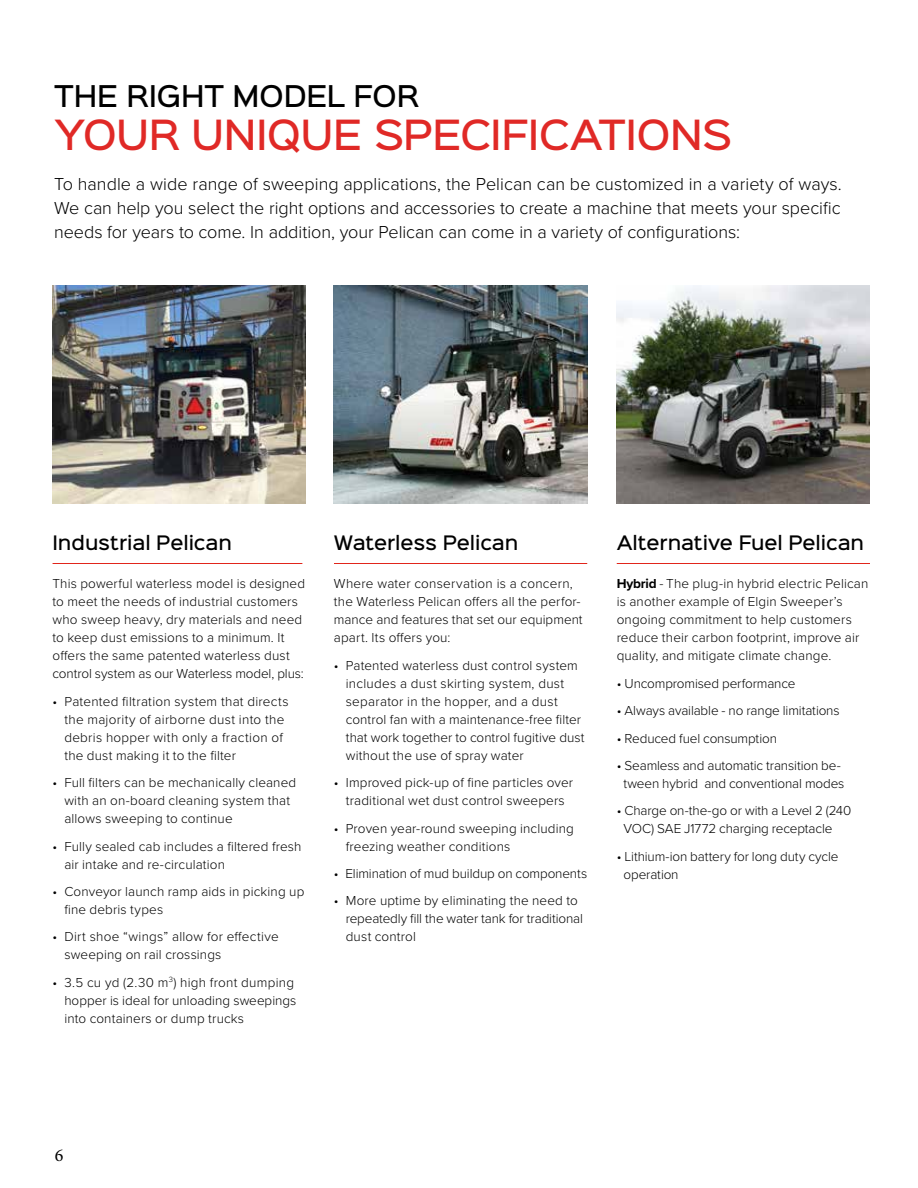
<style>
.page{position:relative;width:918px;height:1188px;background:#fff}
.page>*{position:absolute;margin:0;border:0;box-sizing:border-box;transform-origin:0 0}
.t1{font:500 37.5px "Sinkin Sans 500";letter-spacing:-.01em;color:#e02926}
.t2{font:500 27px "Sinkin Sans 500";letter-spacing:-.005em;color:#000}
.t3{font:300 18px/24px "Proxima Nova";letter-spacing:-.005em;color:#000;text-align:justify}
.t4{font:500 18px "Sinkin Sans 500";letter-spacing:-.005em;color:#000}
.t5{font:18px "Minion Pro";color:#000}
.t6{font:300 13.5px/18px "Proxima Nova";letter-spacing:.01em;color:#000}
.t7{font:300 13.5px/18px "Proxima Nova";letter-spacing:-.01em;color:#000}
.s1{font-weight:700}
</style>
<div class="page">
<img style="left:334px;top:285px;width:253px;height:219px">
<img style="left:53px;top:285px;width:253px;height:219px">
<img style="left:617px;top:285px;width:253px;height:219px">
<hr style="left:334px;top:563px;width:253px;height:1px;background:#e1251b">
<hr style="left:53px;top:563px;width:249px;height:1px;background:#e1251b">
<hr style="left:617px;top:563px;width:253px;height:1px;background:#e1251b">
<h2 class="t2" style="left:54px;top:73px;width:366px">THE RIGHT MODEL FOR</h2>
<h1 class="t1" style="left:54px;top:103px;width:679px">YOUR UNIQUE SPECIFICATIONS</h1>
<p class="t3" style="left:54px;top:171px;width:789px">To handle a wide range of sweeping applications, the Pelican can be customized in a variety of ways.<br>We can help you select the right options and accessories to create a machine that meets your specific needs for years to come. In addition, your Pelican can come in a variety of configurations:</p>
<h3 class="t4" style="left:53px;top:527px;width:181px">Industrial Pelican</h3>
<p class="t6" style="left:53px;top:574px;width:254px">This powerful waterless model is designed to meet the needs of industrial customers who sweep heavy, dry materials and need to keep dust emissions to a minimum. It offers the same patented waterless dust control system as our Waterless model, plus:</p>
<p class="t6" style="left:64px;top:691px;width:226px;text-indent:-12px">• Patented filtration system that directs the majority of airborne dust into the debris hopper with only a fraction of the dust making it to the filter</p>
<p class="t6" style="left:64px;top:773px;width:233px;text-indent:-12px">• Full filters can be mechanically cleaned with an on-board cleaning system that allows sweeping to continue</p>
<p class="t6" style="left:64px;top:836px;width:239px;text-indent:-12px">• Fully sealed cab includes a filtered fresh air intake and re-circulation</p>
<p class="t6" style="left:64px;top:882px;width:242px;text-indent:-12px">• Conveyor launch ramp aids in picking up fine debris types</p>
<p class="t6" style="left:64px;top:927px;width:216px;text-indent:-12px">• Dirt shoe “wings” allow for effective sweeping on rail crossings</p>
<p class="t6" style="left:64px;top:973px;width:234px;text-indent:-12px">• 3.5 cu yd (2.30 m<sup>3</sup>) high front dumping hopper is ideal for unloading sweepings into containers or dump trucks</p>
<h3 class="t4" style="left:334px;top:527px;width:186px">Waterless Pelican</h3>
<p class="t6" style="left:334px;top:574px;width:250px">Where water conservation is a concern, the Waterless Pelican offers all the perfor&shy;mance and features that set our equipment apart. Its offers you:</p>
<p class="t6" style="left:346px;top:655px;width:240px;text-indent:-12px">• Patented waterless dust control system includes a dust skirting system, dust separator in the hopper, and a dust control fan with a maintenance-free filter that work together to control fugitive dust without the use of spray water</p>
<p class="t6" style="left:334px;top:773px;width:241px;text-align:center">• Improved pick-up of fine particles over traditional wet dust control sweepers</p>
<p class="t6" style="left:346px;top:818px;width:230px;text-indent:-12px">• Proven year-round sweeping including freezing weather conditions</p>
<p class="t7" style="left:334px;top:864px;width:255px">• Elimination of mud buildup on components</p>
<p class="t6" style="left:346px;top:891px;width:239px;text-indent:-12px">• More uptime by eliminating the need to repeatedly fill the water tank for traditional dust control</p>
<h3 class="t4" style="left:617px;top:527px;width:249px">Alternative Fuel Pelican</h3>
<p class="t6" style="left:617px;top:574px;width:253px"><span class="s1">Hybrid</span> - The plug-in hybrid electric Pelican is another example of Elgin Sweeper’s ongoing commitment to help customers reduce their carbon footprint, improve air quality, and mitigate climate change.</p>
<p class="t7" style="left:617px;top:673px;width:180px">• Uncompromised performance</p>
<p class="t7" style="left:617px;top:701px;width:224px">• Always available - no range limitations</p>
<p class="t7" style="left:617px;top:728px;width:162px">• Reduced fuel consumption</p>
<p class="t7" style="left:617px;top:756px;width:229px;text-align:center">• Seamless and automatic transition be&shy;tween hybrid and conventional modes</p>
<p class="t7" style="left:623px;top:801px;width:229px;text-indent:-7px">• Charge on-the-go or with a Level 2 (240<br>VOC) SAE J1772 charging receptacle</p>
<p class="t7" style="left:623px;top:847px;width:217px;text-indent:-7px">• Lithium-ion battery for long duty cycle operation</p>
<h3 class="t5" style="left:55px;top:1143px;width:10px">6</h3>
</div>
